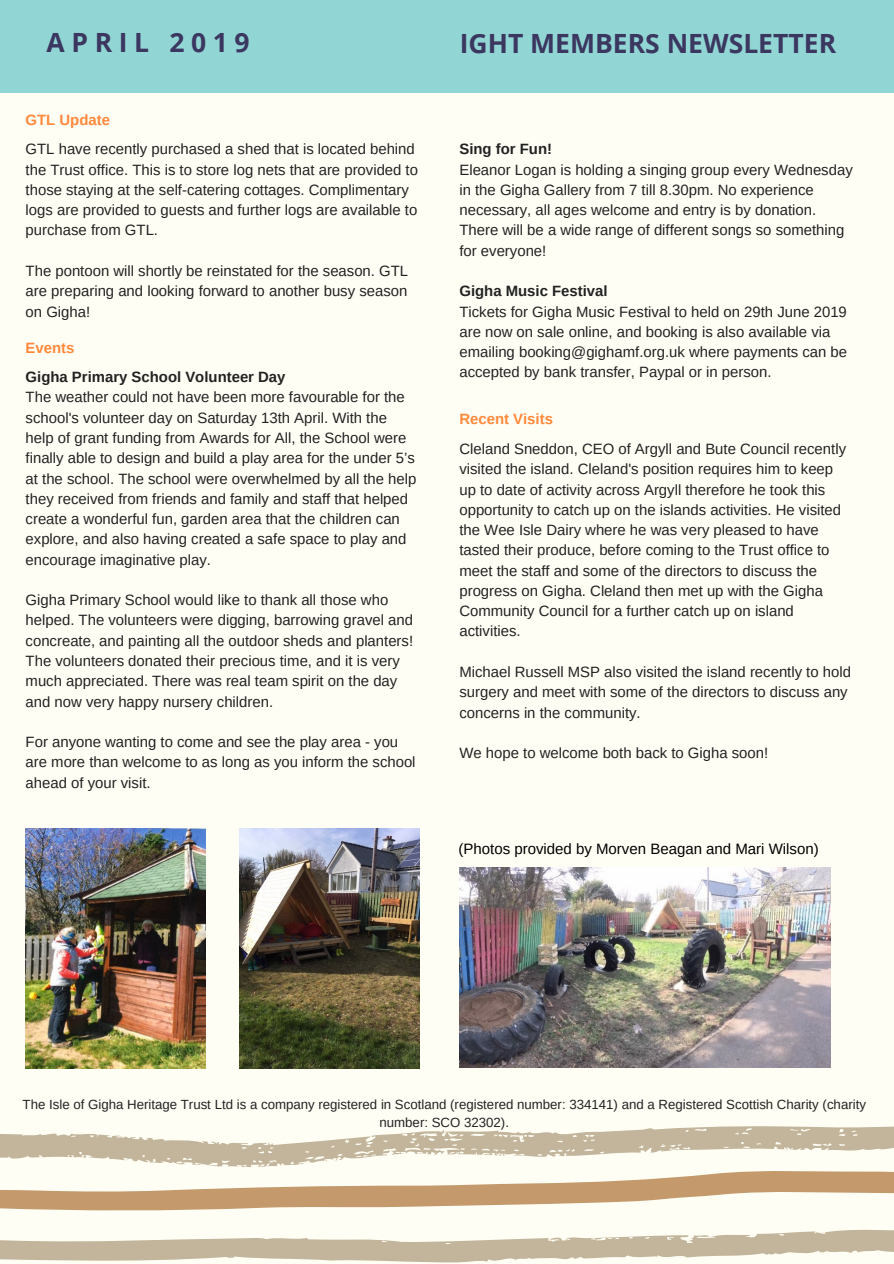
<style>
.page{position:relative;width:894px;height:1264px;background:#fff}
.page>*{position:absolute;margin:0;border:0;box-sizing:border-box;transform-origin:0 0}
.t1{font:700 26.55px "Open Sans";color:#3b3760}
.t2{font:700 26.55px "Open Sans";letter-spacing:.25em;color:#3b3760}
.t3{font:15px "Arimo";color:#000}
.t4{font:14.85px/20.2px "Arimo";color:#222}
.t5{font:700 14.85px "Arimo";color:#222}
.t6{font:700 14.85px "Arimo";color:#ff893b}
.t7{font:13.2px/18px "Arimo";color:#222;text-align:center}
</style>
<div class="page">
<div style="left:0;top:0;width:893px;height:1263px;background:#fffef5"></div>
<div style="left:0;top:0;width:893px;height:92px;background:#91d6d4"></div>
<svg style="left:0;top:1229px;width:893px;height:34px"></svg>
<svg style="left:0;top:1126px;width:893px;height:85px"></svg>
<img style="left:26px;top:828px;width:180px;height:240px">
<img style="left:239px;top:828px;width:180px;height:240px">
<img style="left:459px;top:867px;width:370px;height:200px">
<h1 class="t2" style="left:47px;top:24px;width:205px">APRIL 2019</h1>
<h1 class="t1" style="left:459px;top:25px;width:378px">IGHT MEMBERS NEWSLETTER</h1>
<p class="t6" style="left:26px;top:111px;width:86px">GTL Update</p>
<p class="t4" style="left:26px;top:139px;width:394px">GTL have recently purchased a shed that is located behind the Trust office. This is to store log nets that are provided to those staying at the self-catering cottages. Complimentary logs are provided to guests and further logs are available to purchase from GTL.</p>
<p class="t4" style="left:26px;top:261px;width:384px;text-align:justify">The pontoon will shortly be reinstated for the season. GTL are preparing and looking forward to another busy season on Gigha!</p>
<p class="t6" style="left:26px;top:339px;width:50px">Events</p>
<p class="t5" style="left:26px;top:368px;width:261px">Gigha Primary School Volunteer Day</p>
<p class="t4" style="left:26px;top:387px;width:392px">The weather could not have been more favourable for the school's volunteer day on Saturday 13th April. With the help of grant funding from Awards for All, the School were finally able to design and build a play area for the under 5’s at the school. The school were overwhelmed by all the help they received from friends and family and staff that helped create a wonderful fun, garden area that the children can explore, and also having created a safe space to play and encourage imaginative play.</p>
<p class="t4" style="left:26px;top:590px;width:389px">Gigha Primary School would like to thank all those who helped. The volunteers were digging, barrowing gravel and concreate, and painting all the outdoor sheds and planters!<br>The volunteers donated their precious time, and it is very much appreciated. There was real team spirit on the day and now very happy nursery children.</p>
<p class="t4" style="left:26px;top:731px;width:391px">For anyone wanting to come and see the play area - you are more than welcome to as long as you inform the school ahead of your visit.</p>
<p class="t5" style="left:459px;top:141px;width:94px">Sing for Fun!</p>
<p class="t4" style="left:459px;top:159px;width:395px">Eleanor Logan is holding a singing group every Wednesday in the Gigha Gallery from 7 till 8.30pm. No experience necessary, all ages welcome and entry is by donation.<br>There will be a wide range of different songs so something for everyone!</p>
<p class="t5" style="left:459px;top:283px;width:150px">Gigha Music Festival</p>
<p class="t4" style="left:459px;top:301px;width:389px">Tickets for Gigha Music Festival to held on 29th June 2019 are now on sale online, and booking is also available via emailing booking@gighamf.org.uk where payments can be accepted by bank transfer, Paypal or in person.</p>
<p class="t6" style="left:459px;top:411px;width:95px">Recent Visits</p>
<p class="t4" style="left:459px;top:438px;width:388px">Cleland Sneddon, CEO of Argyll and Bute Council recently visited the island. Cleland's position requires him to keep up to date of activity across Argyll therefore he took this opportunity to catch up on the islands activities. He visited the Wee Isle Dairy where he was very pleased to have tasted their produce, before coming to the Trust office to meet the staff and some of the directors to discuss the progress on Gigha. Cleland then met up with the Gigha Community Council for a further catch up on island activities.</p>
<p class="t4" style="left:459px;top:661px;width:393px">Michael Russell MSP also visited the island recently to hold surgery and meet with some of the directors to discuss any concerns in the community.</p>
<p class="t4" style="left:459px;top:742px;width:310px">We hope to welcome both back to Gigha soon!</p>
<p class="t3" style="left:458px;top:840px;width:361px">(Photos provided by Morven Beagan and Mari Wilson)</p>
<p class="t7" style="left:23px;top:1095px;width:844px">The Isle of Gigha Heritage Trust Ltd is a company registered in Scotland (registered number: 334141) and a Registered Scottish Charity (charity number: SCO 32302).</p>
</div>
